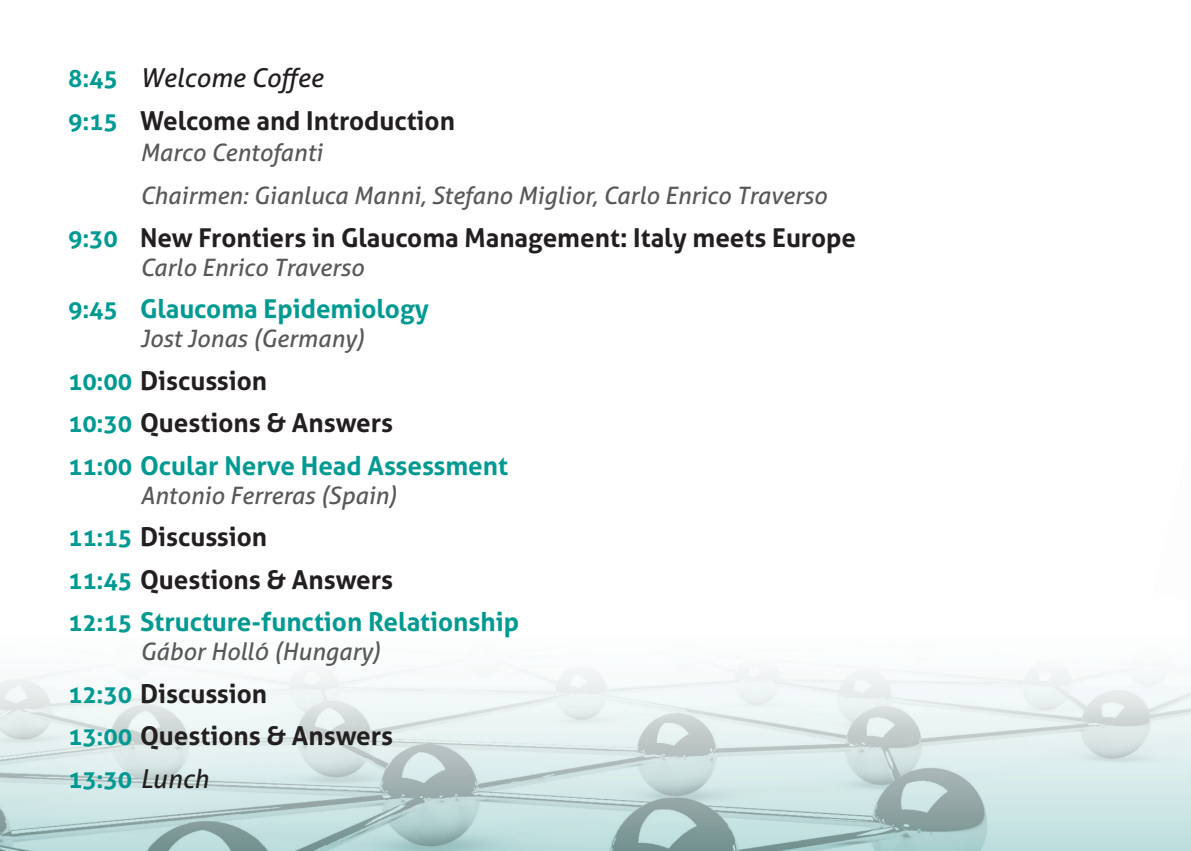
<style>
.page{position:relative;width:1191px;height:851px;background:#fff}
.page>*{position:absolute;margin:0;border:0;box-sizing:border-box;transform-origin:0 0}
.t1{font:700 26px/42.6px "Aller";color:#231f20}
.t2{font:700 26px/42.6px "Aller";color:#009a93}
.t3{font:italic 24px/43.2px "Aller";color:#57585a}
.t4{font:700 24px "Aller";color:#009a93}
.s1{font-size:24px;color:#009a93}
.s2{font-weight:400;font-style:italic}
.s3{font-size:24px}
.s4{color:#009a93}
.s5{color:#231f20}
.s6{font-weight:400;font-style:italic;font-size:26px;color:#231f20}
</style>
<div class="page">
<img style="left:0;top:664px;width:1191px;height:186px">
<img style="left:20px;top:664px;width:882px;height:176px">
<p class="t1" style="left:68px;top:56px;width:388px"><span class="s1">8:45</span> <span class="s2">Welcome Coffee<br></span><span class="s1">9:15</span> Welcome and Introduction</p>
<p class="t3" style="left:140px;top:131px;width:688px">Marco Centofanti<br>Chairmen: Gianluca Manni, Stefano Miglior, Carlo Enrico Traverso</p>
<p class="t1" style="left:68px;top:216px;width:789px"><span class="s1">9:30</span> New Frontiers in Glaucoma Management: Italy meets Europe</p>
<p class="t3" style="left:140px;top:245px;width:225px">Carlo Enrico Traverso</p>
<p class="t2" style="left:68px;top:287px;width:362px"><span class="s3">9:45</span> Glaucoma Epidemiology</p>
<p class="t3" style="left:140px;top:317px;width:226px">Jost Jonas (Germany)</p>
<p class="t1" style="left:68px;top:359px;width:441px"><span class="s1">10:00</span> Discussion<br><span class="s1">10:30</span> Questions &amp; Answers<br><span class="s1">11:00</span> <span class="s4">Ocular Nerve Head Assessment</span></p>
<p class="t3" style="left:140px;top:473px;width:258px">Antonio Ferreras (Spain)</p>
<p class="t2" style="left:68px;top:515px;width:452px"><span class="s3">11:15</span> <span class="s5">Discussion<br></span><span class="s3">11:45</span> <span class="s5">Questions &amp; Answers<br></span><span class="s3">12:15</span> Structure-function Relationship</p>
<p class="t3" style="left:140px;top:629px;width:242px">Gábor HollÓ (Hungary)</p>
<p class="t1" style="left:68px;top:671px;width:326px"><span class="s1">12:30</span> Discussion<br><span class="s1">13:00</span> Questions &amp; Answers</p>
<p class="t4" style="left:68px;top:764px;width:142px">13:30 <span class="s6">Lunch</span></p>
</div>
